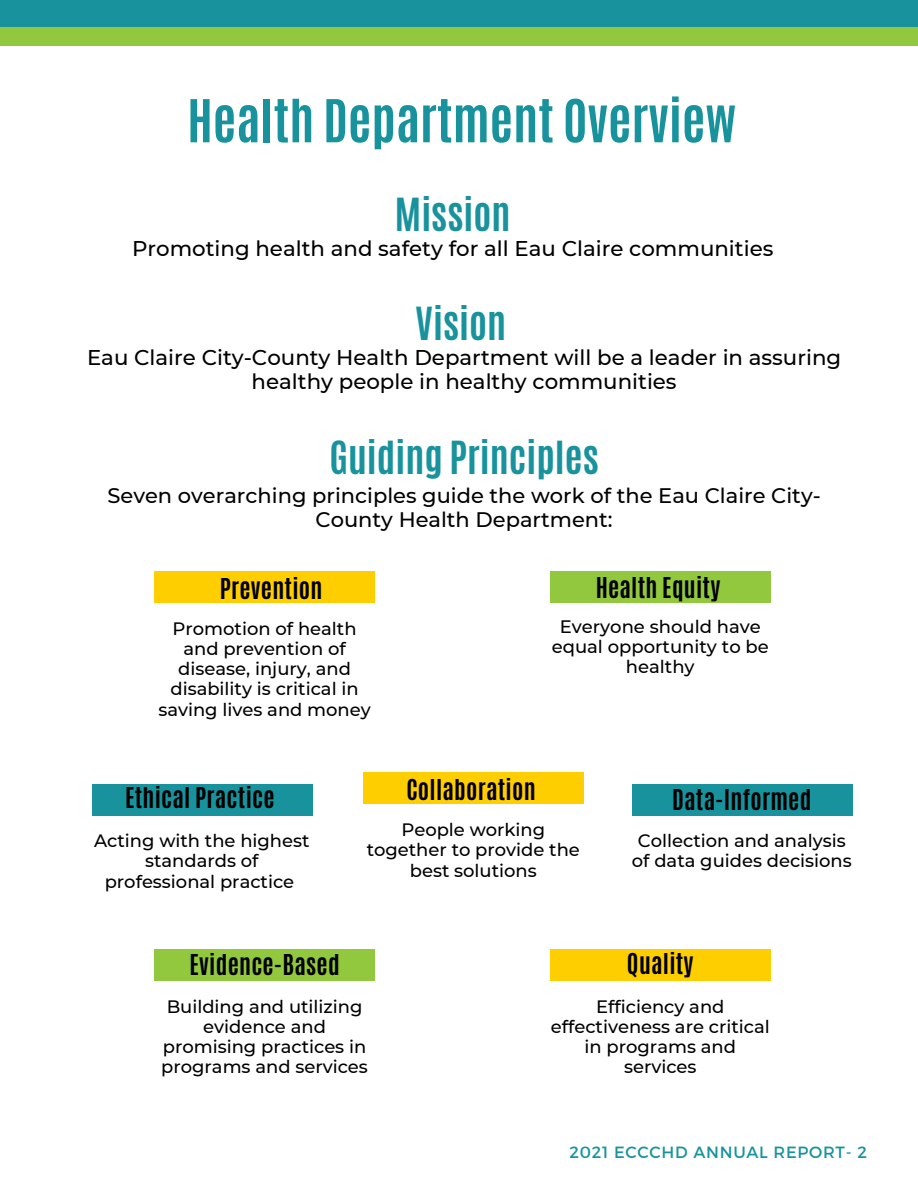
<style>
.page{position:relative;width:918px;height:1188px;background:#fff}
.page>*{position:absolute;margin:0;border:0;box-sizing:border-box;transform-origin:0 0}
.t1{font:700 50.25px "Antonio";color:#18939d}
.t2{font:700 38.1px "Antonio";color:#18939d}
.t3{font:700 24px "Antonio";letter-spacing:.01em;color:#000}
.t4{font:500 21.3px/23.7px "Montserrat";color:#000;text-align:center}
.t5{font:500 21px/23.7px "Montserrat";color:#000;text-align:center}
.t6{font:500 18px/20.2px "Montserrat";color:#000;text-align:center}
.t7{font:16.35px "Montserrat";letter-spacing:.045em;color:#18939d}
</style>
<div class="page">
<div style="left:0;top:9px;width:918px;height:37px;background:#92c83d"></div>
<div style="left:0;top:0;width:918px;height:27px;background:#18939d"></div>
<div style="left:550px;top:572px;width:221px;height:31px;background:#92c83d"></div>
<div style="left:92px;top:784px;width:220px;height:31px;background:#18939d"></div>
<div style="left:550px;top:949px;width:221px;height:32px;background:#ffce00"></div>
<div style="left:154px;top:572px;width:221px;height:31px;background:#ffce00"></div>
<div style="left:363px;top:773px;width:221px;height:31px;background:#ffce00"></div>
<div style="left:154px;top:949px;width:221px;height:32px;background:#92c83d"></div>
<div style="left:632px;top:784px;width:220px;height:31px;background:#18939d"></div>
<p class="t1" style="left:187px;top:85px;width:550px">Health Department Overview</p>
<p class="t2" style="left:395px;top:188px;width:117px">Mission</p>
<p class="t4" style="left:132px;top:237px;width:643px">Promoting health and safety for all Eau Claire communities</p>
<p class="t2" style="left:415px;top:297px;width:92px">Vision</p>
<p class="t4" style="left:87px;top:346px;width:756px">Eau Claire City-County Health Department will be a leader in assuring healthy people in healthy communities</p>
<p class="t2" style="left:330px;top:431px;width:271px">Guiding Principles</p>
<p class="t5" style="left:108px;top:484px;width:715px">Seven overarching principles guide the work of the Eau Claire City-<br>County Health Department:</p>
<p class="t3" style="left:220px;top:571px;width:104px">Prevention</p>
<p class="t6" style="left:158px;top:618px;width:214px">Promotion of health and prevention of disease, injury, and disability is critical in saving lives and money</p>
<p class="t3" style="left:125px;top:781px;width:151px">Ethical Practice</p>
<p class="t3" style="left:596px;top:571px;width:126px">Health Equity</p>
<p class="t6" style="left:552px;top:616px;width:219px">Everyone should have equal opportunity to be healthy</p>
<p class="t3" style="left:406px;top:773px;width:131px">Collaboration</p>
<p class="t3" style="left:672px;top:783px;width:141px">Data-Informed</p>
<p class="t6" style="left:94px;top:831px;width:217px">Acting with the highest standards of professional practice</p>
<p class="t3" style="left:189px;top:948px;width:152px">Evidence-Based</p>
<p class="t6" style="left:367px;top:819px;width:215px">People working together to provide the best solutions</p>
<p class="t6" style="left:632px;top:831px;width:221px">Collection and analysis of data guides decisions</p>
<p class="t3" style="left:627px;top:946px;width:68px">Quality</p>
<p class="t6" style="left:161px;top:996px;width:208px">Building and utilizing evidence and promising practices in programs and services</p>
<p class="t6" style="left:551px;top:996px;width:221px">Efficiency and effectiveness are critical in programs and services</p>
<p class="t7" style="left:570px;top:1141px;width:299px">2021 ECCCHD ANNUAL REPORT- 2</p>
</div>
